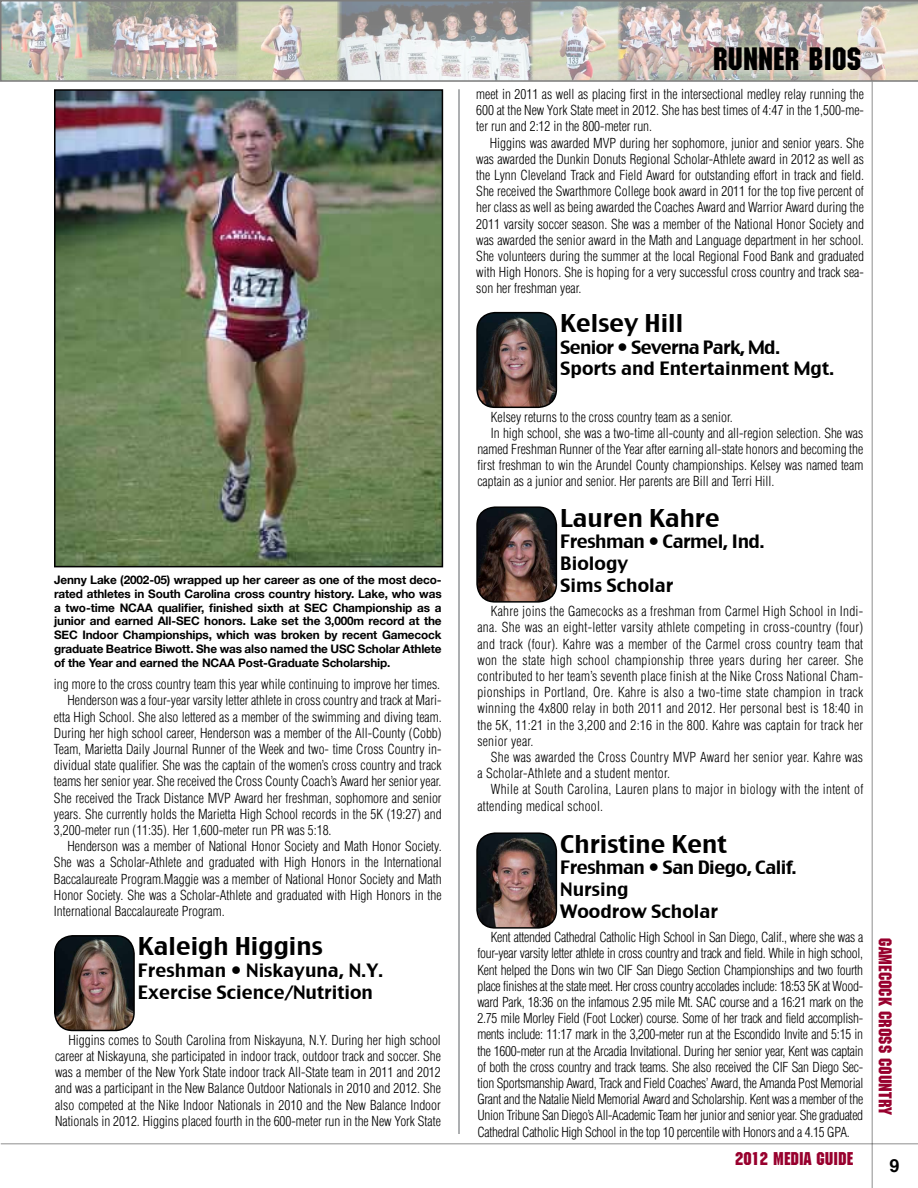
<style>
.page{position:relative;width:918px;height:1188px;background:#fff}
.page>*{position:absolute;margin:0;border:0;box-sizing:border-box;transform-origin:0 0}
.t1{font:31.5px "Machine LT";color:#000}
.t2{font:24px "Charcoal CY";color:#000}
.t3{font:18px/21.6px "Charcoal CY";color:#000}
.t4{font:18px "Machine LT";color:#98002e}
.t5{font:700 18px "Helvetica";color:#000}
.t6{font:300 condensed 13.5px/16.2px "Helvetica LT Std";color:#000;text-align:justify}
.t7{font:300 condensed 13.5px/16.2px "Helvetica LT Std";letter-spacing:.02em;color:#000}
.t8{font:700 11.7px/14px "Helvetica Neue";letter-spacing:-.01em;color:#000;text-align:justify}
</style>
<div class="page">
<hr style="left:872px;top:82px;width:1px;height:1106px;background:#010000">
<hr style="left:1px;top:1143px;width:917px;height:1px;background:#010000">
<img style="left:0;top:0;width:918px;height:82px">
<hr style="left:458px;top:89px;width:2px;height:1045px;background:#939598">
<img style="left:57px;top:92px;width:383px;height:472px">
<div style="left:54px;top:89px;width:389px;height:478px;border:2px solid #000"></div>
<img style="left:55px;top:936px;width:79px;height:94px">
<div style="left:54px;top:935px;width:81px;height:96px;border:2px solid #000;border-radius:18px"></div>
<img style="left:477px;top:313px;width:79px;height:94px">
<div style="left:476px;top:312px;width:81px;height:96px;border:2px solid #000;border-radius:18px"></div>
<img style="left:479px;top:507px;width:77px;height:93px">
<div style="left:476px;top:506px;width:81px;height:97px;border:2px solid #000;border-radius:18px"></div>
<img style="left:479px;top:833px;width:77px;height:93px">
<div style="left:476px;top:832px;width:81px;height:97px;border:2px solid #000;border-radius:18px"></div>
<p class="t8" style="left:54px;top:572px;width:389px">Jenny Lake (2002-05) wrapped up her career as one of the most deco&shy;rated athletes in South Carolina cross country history. Lake, who was a two-time NCAA qualifier, finished sixth at SEC Championship as a junior and earned All-SEC honors. Lake set the 3,000m record at the SEC Indoor Championships, which was broken by recent Gamecock graduate Beatrice Biwott. She was also named the USC Scholar Athlete of the Year and earned the NCAA Post-Graduate Scholarship.</p>
<p class="t6" style="left:54px;top:676px;width:388px">ing more to the cross country team this year while continuing to improve her times.</p>
<p class="t6" style="left:67px;top:692px;width:376px">Henderson was a four-year varsity letter athlete in cross country and track at Mari-</p>
<p class="t6" style="left:54px;top:708px;width:389px">etta High School. She also lettered as a member of the swimming and diving team.</p>
<p class="t6" style="left:54px;top:725px;width:389px">During her high school career, Henderson was a member of the All-County (Cobb)</p>
<p class="t6" style="left:54px;top:741px;width:389px">Team, Marietta Daily Journal Runner of the Week and two- time Cross Country in-</p>
<p class="t6" style="left:54px;top:757px;width:389px">dividual state qualifier. She was the captain of the women’s cross country and track</p>
<p class="t6" style="left:54px;top:773px;width:389px">teams her senior year. She received the Cross County Coach’s Award her senior year.</p>
<p class="t6" style="left:54px;top:789px;width:389px">She received the Track Distance MVP Award her freshman, sophomore and senior</p>
<p class="t6" style="left:54px;top:806px;width:389px">years. She currently holds the Marietta High School records in the 5K (19:27) and</p>
<p class="t6" style="left:54px;top:822px;width:279px">3,200-meter run (11:35). Her 1,600-meter run PR was 5:18.</p>
<p class="t6" style="left:67px;top:838px;width:376px">Henderson was a member of National Honor Society and Math Honor Society.</p>
<p class="t6" style="left:54px;top:854px;width:389px">She was a Scholar-Athlete and graduated with High Honors in the International</p>
<p class="t6" style="left:54px;top:870px;width:389px">Baccalaureate Program.Maggie was a member of National Honor Society and Math</p>
<p class="t6" style="left:54px;top:887px;width:389px">Honor Society. She was a Scholar-Athlete and graduated with High Honors in the</p>
<p class="t6" style="left:54px;top:903px;width:172px">International Baccalaureate Program.</p>
<h2 class="t2" style="left:138px;top:931px;width:186px">Kaleigh Higgins</h2>
<h3 class="t3" style="left:138px;top:959px;width:247px">Freshman • Niskayuna, N.Y.<br>Exercise Science/Nutrition</h3>
<p class="t6" style="left:55px;top:1032px;width:387px;text-indent:13px">Higgins comes to South Carolina from Niskayuna, N.Y. During her high school career at Niskayuna, she participated in indoor track, outdoor track and soccer. She was a member of the New York State indoor track All-State team in 2011 and 2012 and was a participant in the New Balance Outdoor Nationals in 2010 and 2012. She also competed at the Nike Indoor Nationals in 2010 and the New Balance Indoor Nationals in 2012. Higgins placed fourth in the 600-meter run in the New York State</p>
<h1 class="t1" style="left:713px;top:41px;width:150px">RUNNER BIOS</h1>
<p class="t6" style="left:476px;top:86px;width:389px">meet in 2011 as well as placing first in the intersectional medley relay running the 600 at the New York State meet in 2012. She has best times of 4:47 in the 1,500-me&shy;ter run and 2:12 in the 800-meter run.</p>
<p class="t6" style="left:476px;top:134px;width:389px;text-indent:13px">Higgins was awarded MVP during her sophomore, junior and senior years. She was awarded the Dunkin Donuts Regional Scholar-Athlete award in 2012 as well as the Lynn Cleveland Track and Field Award for outstanding effort in track and field.<br>She received the Swarthmore College book award in 2011 for the top five percent of her class as well as being awarded the Coaches Award and Warrior Award during the 2011 varsity soccer season. She was a member of the National Honor Society and was awarded the senior award in the Math and Language department in her school.<br>She volunteers during the summer at the local Regional Food Bank and graduated with High Honors. She is hoping for a very successful cross country and track sea&shy;son her freshman year.</p>
<h2 class="t2" style="left:560px;top:308px;width:124px">Kelsey Hill</h2>
<h3 class="t3" style="left:560px;top:336px;width:276px">Senior • Severna Park, Md.<br>Sports and Entertainment Mgt.</h3>
<p class="t6" style="left:491px;top:409px;width:243px">Kelsey returns to the cross country team as a senior.</p>
<p class="t6" style="left:491px;top:425px;width:374px">In high school, she was a two-time all-county and all-region selection. She was</p>
<p class="t6" style="left:477px;top:441px;width:387px">named Freshman Runner of the Year after earning all-state honors and becoming the</p>
<p class="t6" style="left:477px;top:457px;width:387px">first freshman to win the Arundel County championships. Kelsey was named team</p>
<p class="t6" style="left:477px;top:473px;width:299px">captain as a junior and senior. Her parents are Bill and Terri Hill.</p>
<h2 class="t2" style="left:560px;top:503px;width:161px">Lauren Kahre</h2>
<h3 class="t3" style="left:560px;top:531px;width:206px">Freshman • Carmel, Ind.<br>Biology<br>Sims Scholar</h3>
<p class="t6" style="left:477px;top:603px;width:387px;text-indent:13px">Kahre joins the Gamecocks as a freshman from Carmel High School in Indi&shy;ana. She was an eight-letter varsity athlete competing in cross-country (four) and track (four). Kahre was a member of the Carmel cross country team that won the state high school championship three years during her career. She contributed to her team’s seventh place finish at the Nike Cross National Cham&shy;pionships in Portland, Ore. Kahre is also a two-time state champion in track winning the 4x800 relay in both 2011 and 2012. Her personal best is 18:40 in the 5K, 11:21 in the 3,200 and 2:16 in the 800. Kahre was captain for track her senior year.</p>
<p class="t7" style="left:477px;top:749px;width:387px;text-indent:13px">She was awarded the Cross Country MVP Award her senior year. Kahre was a Scholar-Athlete and a student mentor.</p>
<p class="t7" style="left:477px;top:781px;width:387px;text-indent:13px">While at South Carolina, Lauren plans to major in biology with the intent of attending medical school.</p>
<h2 class="t2" style="left:560px;top:829px;width:168px">Christine Kent</h2>
<h3 class="t3" style="left:560px;top:857px;width:238px">Freshman • San Diego, Calif.<br>Nursing<br>Woodrow Scholar</h3>
<p class="t6" style="left:477px;top:929px;width:387px;text-indent:13px">Kent attended Cathedral Catholic High School in San Diego, Calif., where she was a four-year varsity letter athlete in cross country and track and field. While in high school, Kent helped the Dons win two CIF San Diego Section Championships and two fourth place finishes at the state meet. Her cross country accolades include: 18:53 5K at Wood&shy;ward Park, 18:36 on the infamous 2.95 mile Mt. SAC course and a 16:21 mark on the 2.75 mile Morley Field (Foot Locker) course. Some of her track and field accomplish&shy;ments include: 11:17 mark in the 3,200-meter run at the Escondido Invite and 5:15 in the 1600-meter run at the Arcadia Invitational. During her senior year, Kent was captain of both the cross country and track teams. She also received the CIF San Diego Sec&shy;tion Sportsmanship Award, Track and Field Coaches’ Award, the Amanda Post Memorial Grant and the Natalie Nield Memorial Award and Scholarship. Kent was a member of the Union Tribune San Diego’s All-Academic Team her junior and senior year. She graduated Cathedral Catholic High School in the top 10 percentile with Honors and a 4.15 GPA.</p>
<h3 class="t4" style="left:735px;top:1149px;width:120px">2012 MEDIA GUIDE</h3>
<h3 class="t4" style="left:896px;top:938px;width:178px;rotate:90deg">GAMECOCK CROSS COUNTRY</h3>
<h3 class="t5" style="left:890px;top:1151px;width:12px">9</h3>
</div>
